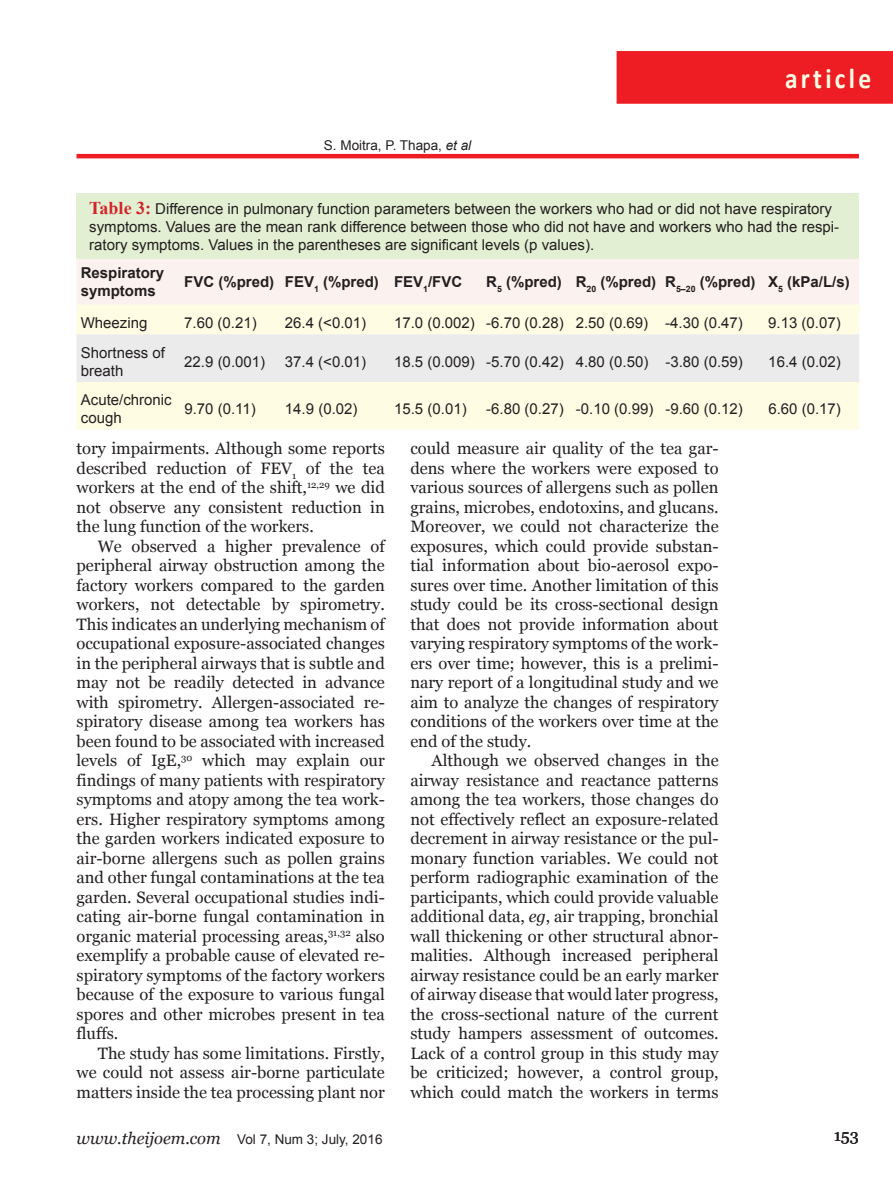
<style>
.page{position:relative;width:893px;height:1191px;background:#fff}
.page>*{position:absolute;margin:0;border:0;box-sizing:border-box;transform-origin:0 0}
.t1{font:700 28.8px "Calibri";letter-spacing:.13em;color:#fffce4;scale:.88 1}
.body{font:16.5px/19.5px "Georgia";color:#231f20;text-align:justify}
.t2{font:15px/18px "Arial";color:#231f20}
.t3{font:700 15px/18px "Arial";color:#231f20}
.Running_Auth{font:13.5px "Arial";color:#231f20}
.s1{font-style:italic}
.s2{font-family:"Times New Roman";font-weight:700;font-size:18px;color:#d1232a}
.s3{font-family:"Georgia";font-style:italic;font-size:16.5px}
</style>
<div class="page">
<hr style="left:77px;top:154px;width:782px;height:4px;background:#ee1d23">
<div style="left:617px;top:51px;width:276px;height:53px;background:#ee1d23"></div>
<div style="left:77px;top:193px;width:782px;height:66px;background:#e3efd2"></div>
<div style="left:77px;top:259px;width:782px;height:46px;background:#fbf1ee"></div>
<div style="left:77px;top:305px;width:782px;height:124px;background:#fffce4"></div>
<div style="left:77px;top:334px;width:782px;height:48px;background:#ebebeb"></div>
<p class="Running_Auth" style="left:324px;top:136px;width:149px">S. Moitra, P. Thapa, <span class="s1">et al</span></p>
<h1 class="t1" style="left:785px;top:60px;width:99px">article</h1>
<p class="t2" style="left:89px;top:200px;width:751px"><span class="s2">Table 3:</span> Difference in pulmonary function parameters between the workers who had or did not have respiratory symptoms. Values are the mean rank difference between those who did not have and workers who had the respi&shy;ratory symptoms. Values in the parentheses are significant levels (p values).</p>
<p class="t3" style="left:81px;top:264px;width:85px">Respiratory symptoms</p>
<p class="t3" style="left:184px;top:273px;width:279px">FVC (%pred) FEV<sub>1</sub> (%pred) FEV<sub>1</sub>/FVC</p>
<p class="t3" style="left:486px;top:273px;width:365px">R<sub>5</sub> (%pred) R<sub>20</sub> (%pred) R<sub>5–20</sub> (%pred) X<sub>5</sub> (kPa/L/s)</p>
<p class="t2" style="left:81px;top:314px;width:68px">Wheezing</p>
<p class="t2" style="left:184px;top:314px;width:74px">7.60 (0.21)</p>
<p class="t2" style="left:285px;top:314px;width:83px">26.4 (&lt;0.01)</p>
<p class="t2" style="left:394px;top:314px;width:350px">17.0 (0.002) ‑6.70 (0.28) 2.50 (0.69) ‑4.30 (0.47)</p>
<p class="t2" style="left:768px;top:314px;width:74px">9.13 (0.07)</p>
<p class="t2" style="left:81px;top:343px;width:86px">Shortness of breath</p>
<p class="t2" style="left:184px;top:352px;width:82px">22.9 (0.001)</p>
<p class="t2" style="left:285px;top:352px;width:83px">37.4 (&lt;0.01)</p>
<p class="t2" style="left:394px;top:352px;width:350px">18.5 (0.009) ‑5.70 (0.42) 4.80 (0.50) ‑3.80 (0.59)</p>
<p class="t2" style="left:768px;top:352px;width:74px">16.4 (0.02)</p>
<p class="t2" style="left:81px;top:391px;width:92px">Acute/chronic cough</p>
<p class="t2" style="left:184px;top:400px;width:73px">9.70 (0.11)</p>
<p class="t2" style="left:285px;top:400px;width:74px">14.9 (0.02)</p>
<p class="t2" style="left:394px;top:400px;width:74px">15.5 (0.01)</p>
<p class="t2" style="left:486px;top:400px;width:258px">‑6.80 (0.27) ‑0.10 (0.99) ‑9.60 (0.12)</p>
<p class="t2" style="left:768px;top:400px;width:74px">6.60 (0.17)</p>
<p class="body" style="left:77px;top:438px;width:310px">tory impairments. Although some reports described reduction of FEV<sub>1</sub> of the tea workers at the end of the shift,<sup>12,29</sup> we did not observe any consistent reduction in the lung function of the workers.</p>
<p class="body" style="left:77px;top:536px;width:310px;text-indent:21px">We observed a higher prevalence of peripheral airway obstruction among the factory workers compared to the garden workers, not detectable by spirometry.<br>This indicates an underlying mechanism of occupational exposure-associated changes in the peripheral airways that is subtle and may not be readily detected in advance with spirometry. Allergen-associated re&shy;spiratory disease among tea workers has been found to be associated with increased levels of IgE,<sup>30</sup> which may explain our findings of many patients with respiratory symptoms and atopy among the tea work&shy;ers. Higher respiratory symptoms among the garden workers indicated exposure to air-borne allergens such as pollen grains and other fungal contaminations at the tea garden. Several occupational studies indi&shy;cating air-borne fungal contamination in organic material processing areas,<sup>31,32</sup> also exemplify a probable cause of elevated re&shy;spiratory symptoms of the factory workers because of the exposure to various fungal spores and other microbes present in tea fluffs.</p>
<p class="body" style="left:77px;top:1043px;width:310px;text-indent:21px">The study has some limitations. Firstly, we could not assess air-borne particulate matters inside the tea processing plant nor</p>
<p class="body" style="left:410px;top:438px;width:310px">could measure air quality of the tea gar&shy;dens where the workers were exposed to various sources of allergens such as pollen grains, microbes, endotoxins, and glucans.<br>Moreover, we could not characterize the exposures, which could provide substan&shy;tial information about bio-aerosol expo&shy;sures over time. Another limitation of this study could be its cross-sectional design that does not provide information about varying respiratory symptoms of the work&shy;ers over time; however, this is a prelimi&shy;nary report of a longitudinal study and we aim to analyze the changes of respiratory conditions of the workers over time at the end of the study.</p>
<p class="body" style="left:410px;top:750px;width:310px;text-indent:21px">Although we observed changes in the airway resistance and reactance patterns among the tea workers, those changes do not effectively reflect an exposure-related decrement in airway resistance or the pul&shy;monary function variables. We could not perform radiographic examination of the participants, which could provide valuable additional data, <span class="s1">eg</span>, air trapping, bronchial wall thickening or other structural abnor&shy;malities. Although increased peripheral airway resistance could be an early marker of airway disease that would later progress, the cross-sectional nature of the current study hampers assessment of outcomes.<br>Lack of a control group in this study may be criticized; however, a control group, which could match the workers in terms</p>
<p class="Running_Auth" style="left:77px;top:1130px;width:307px"><span class="s3">www.theijoem.com</span> Vol 7, Num 3; July, 2016</p>
<p class="body" style="left:834px;top:1125px;width:26px">153</p>
</div>
